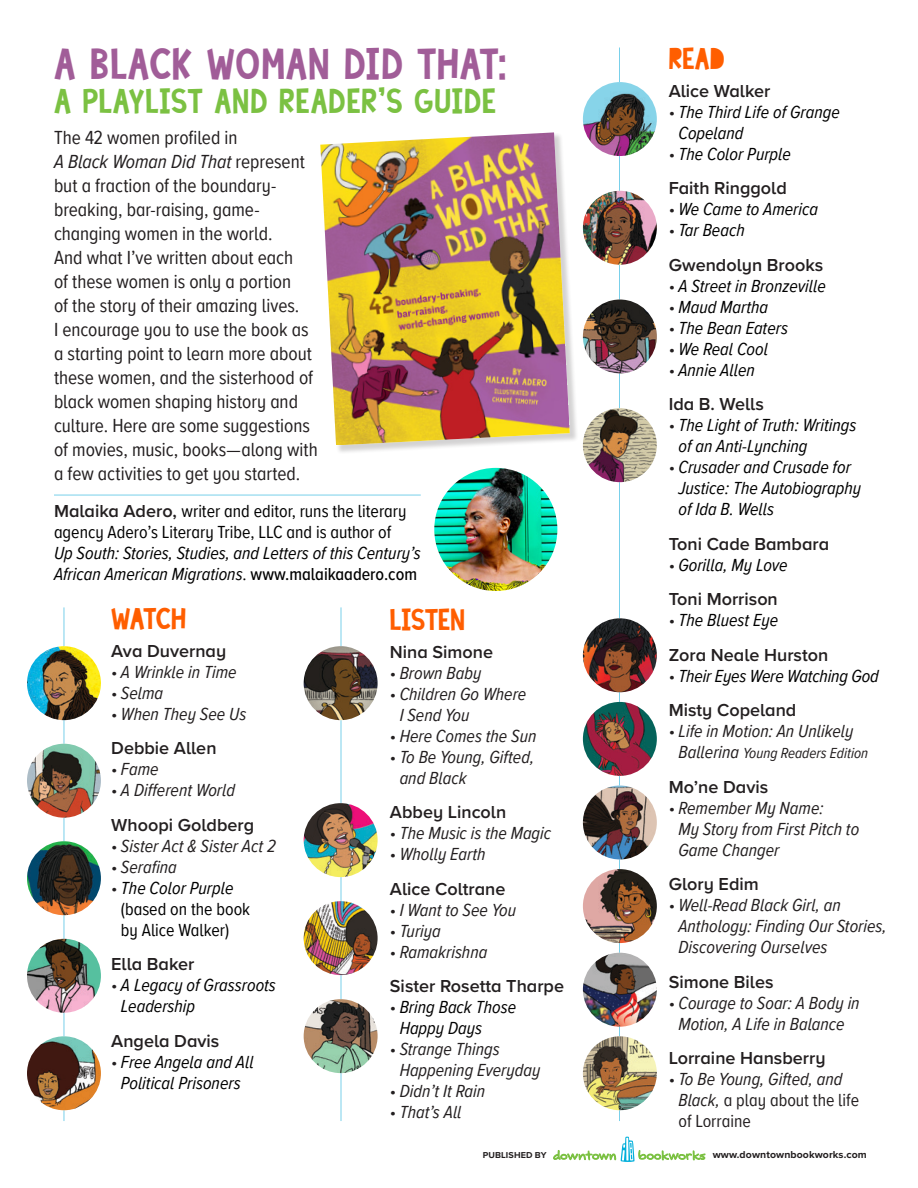
<style>
.page{position:relative;width:918px;height:1188px;background:#fff}
.page>*{position:absolute;margin:0;border:0;box-sizing:border-box;transform-origin:0 0}
.t1{font:43.5px "Lazy Sunday";letter-spacing:.02em;color:#a15d98}
.t2{font:34.5px "Lazy Sunday";letter-spacing:.025em;color:#7bc142}
.t3{font:30px "Lazy Sunday";letter-spacing:.005em;color:#ff5e00}
.t4{font:19.5px/24px "Proxima Nova A Cond";color:#231f20}
.t5{font:italic 18px/21px "Proxima Nova A Cond";color:#000}
.t6{font:italic 18px/21px "Proxima Nova A Cond";color:#231f20}
.t7{font:600 18px "Proxima Nova A";color:#231f20}
.t8{font:18px/21px "Proxima Nova A Cond";color:#000}
.t9{font:18px/21px "Proxima Nova A Cond";color:#231f20}
.t10{font:italic 15px "Proxima Nova A Cond";color:#231f20}
.t11{font:700 10.35px "Proxima Nova A";letter-spacing:.01em;color:#231f20}
.t12{font:700 8.85px "Proxima Nova A";letter-spacing:.01em;color:#231f20}
.s1{font-style:italic}
.s2{font-family:"Proxima Nova A";font-weight:600;color:#231f20}
.s3{font-style:normal}
.s4{font-weight:500;font-style:normal}
.s5{color:#231f20}
.s6{font-style:normal;color:#231f20}
.s7{font-size:18px}
</style>
<div class="page">
<hr style="left:619px;top:48px;width:1px;height:1073px;background:#79d0ea">
<hr style="left:341px;top:607px;width:1px;height:514px;background:#79d0ea">
<hr style="left:64px;top:607px;width:1px;height:514px;background:#79d0ea">
<div style="left:320px;top:133px;width:259px;height:321px;background:#231f20;opacity:.2"></div>
<img style="left:320px;top:132px;width:250px;height:313px">
<img style="left:27px;top:646px;width:74px;height:74px;border-radius:37px">
<img style="left:27px;top:744px;width:74px;height:74px;border-radius:37px">
<img style="left:27px;top:841px;width:74px;height:74px;border-radius:37px">
<img style="left:27px;top:939px;width:74px;height:74px;border-radius:37px">
<img style="left:27px;top:1036px;width:74px;height:74px;border-radius:37px">
<img style="left:304px;top:646px;width:74px;height:74px;border-radius:37px">
<img style="left:304px;top:803px;width:74px;height:74px;border-radius:37px">
<img style="left:304px;top:901px;width:74px;height:74px;border-radius:37px">
<img style="left:304px;top:999px;width:74px;height:74px;border-radius:37px">
<img style="left:583px;top:82px;width:74px;height:74px;border-radius:37px">
<img style="left:583px;top:300px;width:74px;height:73px;border-radius:37px">
<img style="left:583px;top:408px;width:74px;height:74px;border-radius:37px">
<img style="left:583px;top:618px;width:74px;height:74px;border-radius:37px">
<img style="left:583px;top:702px;width:74px;height:74px;border-radius:37px">
<img style="left:583px;top:869px;width:74px;height:74px;border-radius:37px">
<img style="left:583px;top:786px;width:74px;height:73px;border-radius:37px">
<img style="left:583px;top:953px;width:74px;height:74px;border-radius:37px">
<img style="left:583px;top:1036px;width:74px;height:74px;border-radius:37px">
<img style="left:583px;top:191px;width:74px;height:74px;border-radius:37px">
<hr style="left:54px;top:495px;width:367px;height:1px;background:#79d0ea">
<img style="left:434px;top:468px;width:123px;height:123px;border-radius:62px">
<svg style="left:553px;top:1136px;width:152px;height:26px"></svg>
<h1 class="t1" style="left:54px;top:36px;width:456px">A BLACK WOMAN DID THAT:</h1>
<h2 class="t2" style="left:54px;top:80px;width:444px">A PLAYLIST AND READER’S GUIDE</h2>
<p class="t4" style="left:54px;top:125px;width:265px">The 42 women profiled in<br><span class="s1">A Black Woman Did That</span> represent but a fraction of the boundary&shy;breaking, bar-raising, game&shy;changing women in the world.<br>And what I’ve written about each<br>of these women is only a portion<br>of the story of their amazing lives.<br>I encourage you to use the book as a starting point to learn more about these women, and the sisterhood of black women shaping history and culture. Here are some suggestions of movies, music, books—along with a few activities to get you started.</p>
<p class="t8" style="left:54px;top:500px;width:354px"><span class="s2">Malaika Adero,</span> writer and editor, runs the literary agency Adero’s Literary Tribe, LLC and is author of</p>
<p class="t5" style="left:54px;top:542px;width:368px">Up South: Stories, Studies, and Letters of this Century’s<br>African American Migrations<span class="s3">.</span> <span class="s4">www.malaikaadero.com</span></p>
<h3 class="t3" style="left:111px;top:600px;width:76px">WATCH</h3>
<p class="t7" style="left:111px;top:637px;width:117px">Ava Duvernay</p>
<p class="t6" style="left:111px;top:660px;width:127px"><span class="s3">•</span> A Wrinkle in Time</p>
<p class="t6" style="left:111px;top:681px;width:53px"><span class="s3">•</span> Selma</p>
<p class="t6" style="left:111px;top:702px;width:137px"><span class="s3">•</span> When They See Us</p>
<p class="t7" style="left:111px;top:735px;width:107px">Debbie Allen</p>
<p class="t6" style="left:111px;top:758px;width:49px"><span class="s3">•</span> Fame</p>
<p class="t6" style="left:111px;top:779px;width:125px"><span class="s3">•</span> A Different World</p>
<p class="t7" style="left:111px;top:811px;width:144px">Whoopi Goldberg</p>
<p class="t6" style="left:111px;top:834px;width:166px"><span class="s3">•</span> Sister Act &amp; Sister Act 2</p>
<p class="t6" style="left:111px;top:855px;width:67px"><span class="s3">•</span> Serafina</p>
<p class="t8" style="left:121px;top:876px;width:131px;text-indent:-10px"><span class="s5">•</span> <span class="s1">The Color Purple </span>(based on the book by Alice Walker)</p>
<p class="t7" style="left:111px;top:951px;width:85px">Ella Baker</p>
<p class="t5" style="left:121px;top:974px;width:156px;text-indent:-10px"><span class="s6">•</span> A Legacy of Grassroots<br>Leadership</p>
<p class="t7" style="left:111px;top:1027px;width:110px">Angela Davis</p>
<p class="t5" style="left:111px;top:1051px;width:144px;text-align:center"><span class="s6">•</span> Free Angela and All<br>Political Prisoners</p>
<h3 class="t3" style="left:390px;top:601px;width:77px">LISTEN</h3>
<p class="t7" style="left:390px;top:638px;width:105px">Nina Simone</p>
<p class="t6" style="left:390px;top:661px;width:93px"><span class="s3">•</span> Brown Baby</p>
<p class="t6" style="left:400px;top:682px;width:128px;text-indent:-10px"><span class="s3">•</span> Children Go Where<br>I Send You</p>
<p class="t6" style="left:390px;top:724px;width:148px"><span class="s3">•</span> Here Comes the Sun</p>
<p class="t6" style="left:400px;top:745px;width:136px;text-indent:-10px"><span class="s3">•</span> To Be Young, Gifted, and Black</p>
<p class="t7" style="left:390px;top:799px;width:118px">Abbey Lincoln</p>
<p class="t6" style="left:390px;top:822px;width:163px"><span class="s3">•</span> The Music is the Magic</p>
<p class="t6" style="left:390px;top:843px;width:97px"><span class="s3">•</span> Wholly Earth</p>
<p class="t7" style="left:390px;top:875px;width:117px">Alice Coltrane</p>
<p class="t6" style="left:390px;top:899px;width:128px"><span class="s3">•</span> I Want to See You</p>
<p class="t6" style="left:390px;top:920px;width:52px"><span class="s3">•</span> Turiya</p>
<p class="t6" style="left:390px;top:941px;width:99px"><span class="s3">•</span> Ramakrishna</p>
<p class="t7" style="left:390px;top:973px;width:176px">Sister Rosetta Tharpe</p>
<p class="t5" style="left:400px;top:996px;width:118px;text-indent:-10px"><span class="s6">•</span> Bring Back Those<br>Happy Days</p>
<p class="t6" style="left:400px;top:1038px;width:142px;text-indent:-10px"><span class="s3">•</span> Strange Things<br>Happening Everyday</p>
<p class="t6" style="left:390px;top:1080px;width:97px"><span class="s3">•</span> Didn’t It Rain</p>
<p class="t6" style="left:390px;top:1101px;width:73px"><span class="s3">•</span> That’s All</p>
<h3 class="t3" style="left:669px;top:40px;width:57px">READ</h3>
<p class="t7" style="left:669px;top:77px;width:103px">Alice Walker</p>
<p class="t5" style="left:678px;top:100px;width:163px;text-indent:-10px"><span class="s6">•</span> The Third Life of Grange<br>Copeland</p>
<p class="t5" style="left:669px;top:142px;width:124px"><span class="s6">•</span> The Color Purple</p>
<p class="t7" style="left:669px;top:175px;width:120px">Faith Ringgold</p>
<p class="t5" style="left:669px;top:198px;width:151px"><span class="s6">•</span> We Came to America</p>
<p class="t5" style="left:669px;top:219px;width:78px"><span class="s6">•</span> Tar Beach</p>
<p class="t7" style="left:669px;top:251px;width:156px">Gwendolyn Brooks</p>
<p class="t5" style="left:669px;top:275px;width:159px"><span class="s6">•</span> A Street in Bronzeville</p>
<p class="t5" style="left:669px;top:296px;width:101px"><span class="s6">•</span> Maud Martha</p>
<p class="t5" style="left:669px;top:317px;width:121px"><span class="s6">•</span> The Bean Eaters</p>
<p class="t5" style="left:669px;top:338px;width:101px"><span class="s6">•</span> We Real Cool</p>
<p class="t5" style="left:669px;top:359px;width:88px"><span class="s6">•</span> Annie Allen</p>
<p class="t7" style="left:669px;top:391px;width:97px">Ida B. Wells</p>
<p class="t5" style="left:678px;top:414px;width:179px;text-indent:-10px"><span class="s6">•</span> The Light of Truth: Writings of an Anti-Lynching</p>
<p class="t5" style="left:678px;top:456px;width:184px;text-indent:-10px"><span class="s6">•</span> Crusader and Crusade for<br>Justice: The Autobiography of Ida B. Wells</p>
<p class="t7" style="left:669px;top:530px;width:162px">Toni Cade Bambara</p>
<p class="t5" style="left:669px;top:554px;width:121px"><span class="s6">•</span> Gorilla, My Love</p>
<p class="t7" style="left:669px;top:586px;width:111px">Toni Morrison</p>
<p class="t5" style="left:669px;top:609px;width:111px"><span class="s6">•</span> The Bluest Eye</p>
<p class="t7" style="left:669px;top:641px;width:161px">Zora Neale Hurston</p>
<p class="t5" style="left:669px;top:665px;width:212px"><span class="s6">•</span> Their Eyes Were Watching God</p>
<p class="t7" style="left:669px;top:697px;width:129px">Misty Copeland</p>
<p class="t6" style="left:669px;top:720px;width:186px"><span class="s3">•</span> Life in Motion: An Unlikely</p>
<p class="t10" style="left:678px;top:742px;width:191px"><span class="s7">Ballerina</span> Young Readers Edition</p>
<p class="t7" style="left:669px;top:773px;width:101px">Mo’ne Davis</p>
<p class="t6" style="left:678px;top:796px;width:182px;text-indent:-10px"><span class="s3">•</span> Remember My Name:<br>My Story from First Pitch to<br>Game Changer</p>
<p class="t7" style="left:669px;top:871px;width:92px">Glory Edim</p>
<p class="t6" style="left:678px;top:894px;width:210px;text-indent:-10px"><span class="s3">•</span> Well-Read Black Girl, an<br>Anthology: Finding Our Stories,<br>Discovering Ourselves</p>
<p class="t7" style="left:669px;top:968px;width:106px">Simone Biles</p>
<p class="t6" style="left:669px;top:992px;width:192px;text-align:center"><span class="s3">•</span> Courage to Soar: A Body in<br>Motion, A Life in Balance</p>
<p class="t7" style="left:669px;top:1045px;width:158px">Lorraine Hansberry</p>
<p class="t9" style="left:678px;top:1068px;width:182px;text-indent:-10px">• <span class="s1">To Be Young, Gifted, and<br>Black,</span> a play about the life of Lorraine</p>
<p class="t12" style="left:483px;top:1149px;width:65px">PUBLISHED BY</p>
<p class="t11" style="left:713px;top:1147px;width:156px">www.downtownbookworks.com</p>
</div>
